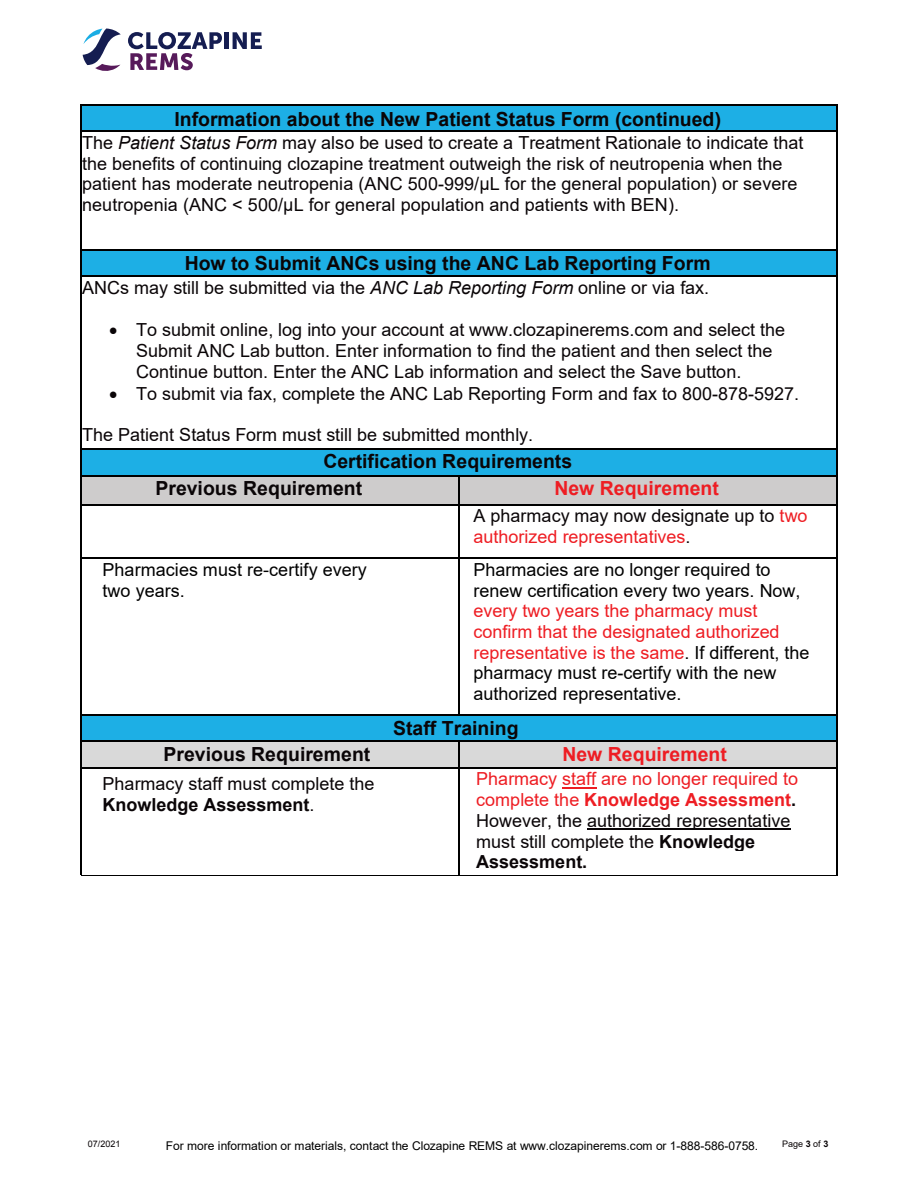
<style>
.page{position:relative;width:918px;height:1188px;background:#fff}
.page>*{position:absolute;margin:0;border:0;box-sizing:border-box;transform-origin:0 0}
.t1{font:700 19.5px/27.6px "Arial";color:#0a0507}
.t2{font:700 19.5px "Arial";color:#ee1d23}
.t3{font:18px/20.7px "Arial";letter-spacing:.005em;color:#0a0507}
.t4{font:18px/20.7px "Arial";color:#000}
.t5{font:12px "Arial";letter-spacing:-.005em;color:#000}
.t6{font:9px "Arial";color:#0a0507}
.s1{font-style:italic}
.s2{font-style:inherit}
.s3{color:#ee1d23}
.s4{font-weight:700}
.s5{font-weight:700;color:#ee1d23}
</style>
<div class="page">
<div style="left:224px;top:32px;width:5px;height:17px;background:#151d51"></div>
<svg style="left:233px;top:32px;width:29px;height:17px"></svg>
<svg style="left:128px;top:32px;width:94px;height:38px"></svg>
<svg style="left:83px;top:28px;width:38px;height:43px"></svg>
<svg style="left:84px;top:106px;width:752px;height:25px;background:#0e5772"></svg>
<div style="left:82px;top:107px;width:754px;height:23px;background:#1dafe5"></div>
<hr style="left:84px;top:105px;width:752px;height:1px;background:#000">
<hr style="left:836px;top:106px;width:2px;height:25px;background:#000">
<svg style="left:81px;top:105px;width:3px;height:27px"></svg>
<hr style="left:82px;top:131px;width:754px;height:1px;background:#000">
<hr style="left:81px;top:132px;width:1px;height:117px;background:#000">
<hr style="left:836px;top:132px;width:2px;height:117px;background:#000">
<div style="left:82px;top:251px;width:754px;height:24px;background:#1dafe5"></div>
<hr style="left:82px;top:249px;width:754px;height:2px;background:#000">
<hr style="left:836px;top:251px;width:2px;height:24px;background:#000">
<svg style="left:81px;top:249px;width:1px;height:28px"></svg>
<hr style="left:82px;top:275px;width:754px;height:2px;background:#000">
<hr style="left:81px;top:277px;width:1px;height:171px;background:#000">
<hr style="left:836px;top:277px;width:2px;height:171px;background:#000">
<div style="left:82px;top:450px;width:754px;height:25px;background:#1dafe5"></div>
<hr style="left:82px;top:448px;width:754px;height:1px;background:#000">
<hr style="left:836px;top:449px;width:2px;height:26px;background:#000">
<div style="left:82px;top:477px;width:377px;height:27px;background:#cecccc"></div>
<div style="left:460px;top:477px;width:376px;height:27px;background:#cecccc"></div>
<hr style="left:82px;top:475px;width:377px;height:2px;background:#000">
<hr style="left:460px;top:475px;width:376px;height:2px;background:#000">
<hr style="left:836px;top:477px;width:2px;height:27px;background:#000">
<svg style="left:81px;top:448px;width:1px;height:57px"></svg>
<hr style="left:82px;top:504px;width:377px;height:1px;background:#000">
<svg style="left:459px;top:475px;width:1px;height:30px"></svg>
<hr style="left:460px;top:504px;width:376px;height:1px;background:#000">
<hr style="left:81px;top:505px;width:1px;height:53px;background:#000">
<hr style="left:459px;top:505px;width:1px;height:53px;background:#000">
<hr style="left:836px;top:505px;width:2px;height:53px;background:#000">
<hr style="left:82px;top:558px;width:377px;height:1px;background:#000">
<hr style="left:460px;top:558px;width:376px;height:1px;background:#000">
<hr style="left:81px;top:559px;width:1px;height:155px;background:#000">
<hr style="left:459px;top:559px;width:1px;height:155px;background:#000">
<hr style="left:836px;top:559px;width:2px;height:155px;background:#000">
<div style="left:82px;top:716px;width:754px;height:24px;background:#1dafe5"></div>
<hr style="left:82px;top:714px;width:377px;height:2px;background:#000">
<hr style="left:460px;top:714px;width:376px;height:2px;background:#000">
<hr style="left:836px;top:716px;width:2px;height:24px;background:#000">
<div style="left:82px;top:742px;width:377px;height:25px;background:#d9d9d9"></div>
<div style="left:460px;top:742px;width:376px;height:25px;background:#d9d9d9"></div>
<hr style="left:82px;top:740px;width:377px;height:1px;background:#000">
<hr style="left:460px;top:740px;width:376px;height:1px;background:#000">
<hr style="left:836px;top:741px;width:2px;height:26px;background:#000">
<hr style="left:562px;top:787px;width:34px;height:2px;background:#ee1d23">
<hr style="left:587px;top:829px;width:203px;height:1px;background:#0a0507">
<svg style="left:81px;top:714px;width:1px;height:54px"></svg>
<hr style="left:82px;top:767px;width:377px;height:1px;background:#000">
<svg style="left:459px;top:740px;width:1px;height:28px"></svg>
<hr style="left:460px;top:767px;width:376px;height:1px;background:#000">
<hr style="left:81px;top:768px;width:1px;height:107px;background:#000">
<hr style="left:81px;top:875px;width:378px;height:1px;background:#000">
<hr style="left:459px;top:768px;width:1px;height:107px;background:#000">
<hr style="left:459px;top:875px;width:377px;height:1px;background:#000">
<hr style="left:836px;top:768px;width:2px;height:107px;background:#000">
<p class="t1" style="left:174px;top:105px;width:548px">Information about the New Patient Status Form (continued)</p>
<p class="t3" style="left:82px;top:132px;width:723px">The <span class="s1">Patient Status Form</span> may also be used to create a Treatment Rationale to indicate that the benefits of continuing clozapine treatment outweigh the risk of neutropenia when the patient has moderate neutropenia (ANC 500-999/μL for the general population) or severe neutropenia (ANC &lt; 500/μL for general population and patients with <span class="s2">BEN</span>).</p>
<p class="t1" style="left:185px;top:250px;width:528px">How to Submit ANCs using the ANC Lab Reporting Form</p>
<p class="t3" style="left:82px;top:277px;width:629px">ANCs may still be submitted via the <span class="s1">ANC Lab Reporting Form</span> online or via fax.</p>
<p class="t3" style="left:136px;top:319px;width:651px;text-indent:-27px">• To submit online, log into your account at www.clozapinerems.com and select the<br>Submit ANC Lab button. Enter information to find the patient and then select the<br>Continue button. Enter the ANC Lab information and select the Save button.</p>
<p class="t3" style="left:109px;top:383px;width:692px">• To submit via fax, complete the ANC Lab Reporting Form and fax to 800-878-5927.</p>
<p class="t3" style="left:82px;top:424px;width:453px">The Patient Status Form must still be submitted monthly.</p>
<p class="t1" style="left:156px;top:447px;width:418px;text-indent:168px">Certification Requirements<br>Previous Requirement</p>
<p class="t2" style="left:554px;top:475px;width:166px">New Requirement</p>
<p class="t3" style="left:473px;top:505px;width:336px">A pharmacy may now designate up to <span class="s3">two authorized representatives</span>.</p>
<p class="t4" style="left:102px;top:559px;width:266px">Pharmacies must re<span class="s2">-</span>certify every two years.</p>
<p class="t4" style="left:473px;top:559px;width:337px">Pharmacies are no longer required to renew certification every two years. Now, <span class="s3">every two years the pharmacy must confirm that the designated authorized representative is the same</span>. If different, the pharmacy must re-certify with the new authorized representative.</p>
<p class="t1" style="left:393px;top:714px;width:127px">Staff Training</p>
<p class="t1" style="left:164px;top:741px;width:208px">Previous Requirement</p>
<p class="t2" style="left:562px;top:741px;width:166px">New Requirement</p>
<p class="t3" style="left:102px;top:773px;width:274px">Pharmacy staff must complete the<br><span class="s4">Knowledge Assessment</span>.</p>
<p class="t3" style="left:476px;top:769px;width:324px"><span class="s3">Pharmacy staff are no longer required to complete the</span> <span class="s5">Knowledge Assessment</span><span class="s4">.<br></span>However, the authorized representative must still complete the <span class="s4">Knowledge Assessment.</span></p>
<p class="t6" style="left:88px;top:1138px;width:34px">07/2021</p>
<p class="t5" style="left:166px;top:1138px;width:594px">For more information or materials, contact the Clozapine REMS at www.clozapinerems.com or 1-888-586-0758.</p>
<p class="t6" style="left:782px;top:1138px;width:48px">Page <span class="s4">3</span> of <span class="s4">3</span></p>
</div>
